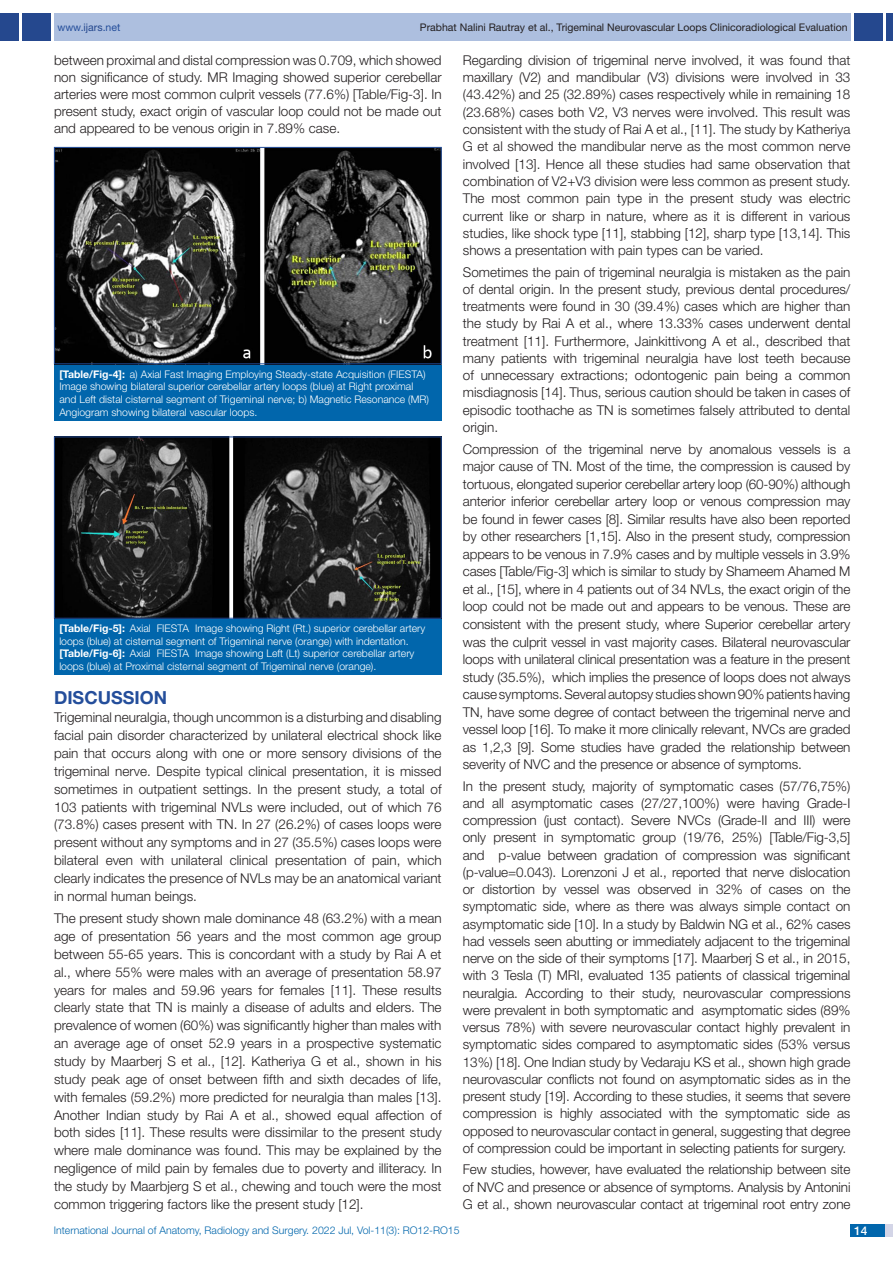
<style>
.page{position:relative;width:893px;height:1263px;background:#fff}
.page>*{position:absolute;margin:0;border:0;box-sizing:border-box;transform-origin:0 0}
.Heading{font:700 18px "Helvetica Neue";color:#244e9b}
.Body_text{font:300 13.5px/17.2px "Helvetica Neue";color:#231f20;text-align:justify}
.t1{font:500 12px "Helvetica Neue";color:#fff}
.TABLE_FIG{font:300 10.5px/12.6px "Helvetica Neue";color:#fff}
.t2{font:10.5px "Helvetica Neue";color:#231f20}
.t3{font:300 10.5px "Helvetica Neue";color:#0166ac}
.t4{font:10.5px "Helvetica Neue";color:#244e9b}
.s1{color:#25488e}
.s2{font-weight:700}
</style>
<div class="page">
<div style="left:54px;top:13px;width:796px;height:28px;background:#adbfdf"></div>
<div style="left:0;top:13px;width:19px;height:28px;background:#25488e"></div>
<div style="left:22px;top:13px;width:29px;height:28px;background:#25488e"></div>
<div style="left:886px;top:13px;width:7px;height:28px;background:#25488e"></div>
<div style="left:854px;top:13px;width:29px;height:28px;background:#25488e"></div>
<div style="left:850px;top:1224px;width:43px;height:13px;background:#d3d5e7"></div>
<div style="left:850px;top:1224px;width:35px;height:13px;background:#0166ac"></div>
<div style="left:54px;top:618px;width:388px;height:57px;background:#0166ac"></div>
<img style="left:56px;top:439px;width:384px;height:178px">
<div style="left:54px;top:437px;width:388px;height:182px;border:1px solid #214c99"></div>
<div style="left:54px;top:364px;width:388px;height:57px;background:#0166ac"></div>
<img style="left:56px;top:149px;width:384px;height:213px">
<div style="left:54px;top:147px;width:388px;height:217px;border:1px solid #214c99"></div>
<p class="t4" style="left:57px;top:21px;width:64px">www.<span class="s1">ijars</span>.net</p>
<p class="t2" style="left:420px;top:21px;width:429px">Prabhat Nalini Rautray et al., Trigeminal Neurovascular Loops Clinicoradiological Evaluation</p>
<p class="Body_text" style="left:54px;top:51px;width:389px">between proximal and distal compression was 0.709, which showed non significance of study. MR Imaging showed superior cerebellar arteries were most common culprit vessels (77.6%) [Table/Fig-3]. In present study, exact origin of vascular loop could not be made out and appeared to be venous origin in 7.89% case.</p>
<p class="Body_text" style="left:463px;top:51px;width:389px">Regarding division of trigeminal nerve involved, it was found that maxillary (V2) and mandibular (V3) divisions were involved in 33 (43.42%) and 25 (32.89%) cases respectively while in remaining 18 (23.68%) cases both V2, V3 nerves were involved. This result was consistent with the study of Rai A et al., [11]. The study by Katheriya G et al showed the mandibular nerve as the most common nerve involved [13]. Hence all these studies had same observation that combination of V2+V3 division were less common as present study.<br>The most common pain type in the present study was electric current like or sharp in nature, where as it is different in various studies, like shock type [11], stabbing [12], sharp type [13,14]. This shows a presentation with pain types can be varied.</p>
<p class="Body_text" style="left:463px;top:263px;width:389px">Sometimes the pain of trigeminal neuralgia is mistaken as the pain of dental origin. In the present study, previous dental procedures/ treatments were found in 30 (39.4%) cases which are higher than the study by Rai A et al., where 13.33% cases underwent dental treatment [11]. Furthermore, Jainkittivong A et al., described that many patients with trigeminal neuralgia have lost teeth because of unnecessary extractions; odontogenic pain being a common misdiagnosis [14]. Thus, serious caution should be taken in cases of episodic toothache as TN is sometimes falsely attributed to dental origin.</p>
<p class="Body_text" style="left:463px;top:440px;width:389px">Compression of the trigeminal nerve by anomalous vessels is a major cause of TN. Most of the time, the compression is caused by tortuous, elongated superior cerebellar artery loop (60-90%) although anterior inferior cerebellar artery loop or venous compression may be found in fewer cases [8]. Similar results have also been reported by other researchers [1,15]. Also in the present study, compression appears to be venous in 7.9% cases and by multiple vessels in 3.9% cases [Table/Fig-3] which is similar to study by Shameem Ahamed M et al., [15], where in 4 patients out of 34 NVLs, the exact origin of the loop could not be made out and appears to be venous. These are consistent with the present study, where Superior cerebellar artery was the culprit vessel in vast majority cases. Bilateral neurovascular loops with unilateral clinical presentation was a feature in the present study (35.5%), which implies the presence of loops does not always cause symptoms. Several autopsy studies shown 90% patients having TN, have some degree of contact between the trigeminal nerve and vessel loop [16]. To make it more clinically relevant, NVCs are graded as 1,2,3 [9]. Some studies have graded the relationship between severity of NVC and the presence or absence of symptoms.</p>
<p class="Body_text" style="left:463px;top:777px;width:389px">In the present study, majority of symptomatic cases (57/76,75%) and all asymptomatic cases (27/27,100%) were having Grade-I compression (just contact). Severe NVCs (Grade-II and III) were only present in symptomatic group (19/76, 25%) [Table/Fig-3,5] and p-value between gradation of compression was significant (p-value=0.043). Lorenzoni J et al., reported that nerve dislocation or distortion by vessel was observed in 32% of cases on the symptomatic side, where as there was always simple contact on asymptomatic side [10]. In a study by Baldwin NG et al., 62% cases had vessels seen abutting or immediately adjacent to the trigeminal nerve on the side of their symptoms [17]. Maarberj S et al., in 2015, with 3 Tesla (T) MRI, evaluated 135 patients of classical trigeminal neuralgia. According to their study, neurovascular compressions were prevalent in both symptomatic and asymptomatic sides (89% versus 78%) with severe neurovascular contact highly prevalent in symptomatic sides compared to asymptomatic sides (53% versus 13%) [18]. One Indian study by Vedaraju KS et al., shown high grade neurovascular conflicts not found on asymptomatic sides as in the present study [19]. According to these studies, it seems that severe compression is highly associated with the symptomatic side as opposed to neurovascular contact in general, suggesting that degree of compression could be important in selecting patients for surgery.</p>
<p class="Body_text" style="left:463px;top:1161px;width:389px">Few studies, however, have evaluated the relationship between site of NVC and presence or absence of symptoms. Analysis by Antonini G et al., shown neurovascular contact at trigeminal root entry zone</p>
<p class="TABLE_FIG" style="left:59px;top:367px;width:371px"><span class="s2">[Table/Fig-4]:</span> a) Axial Fast Imaging Employing Steady-state Acquisition (FIESTA)<br>Image showing bilateral superior cerebellar artery loops (blue) at Right proximal and Left distal cisternal segment of Trigeminal nerve; b) Magnetic Resonance (MR)<br>Angiogram showing bilateral vascular loops.</p>
<p class="TABLE_FIG" style="left:59px;top:622px;width:368px"><span class="s2">[Table/Fig-5]:</span> Axial FIESTA Image showing Right (Rt.) superior cerebellar artery loops (blue) at cisternal segment of Trigeminal nerve (orange) with indentation.</p>
<p class="TABLE_FIG" style="left:59px;top:647px;width:357px"><span class="s2">[Table/Fig-6]:</span> Axial FIESTA Image showing Left (Lt) superior cerebellar artery loops (blue) at Proximal cisternal segment of Trigeminal nerve (orange).</p>
<p class="Heading" style="left:54px;top:687px;width:115px">DISCUSSION</p>
<p class="Body_text" style="left:54px;top:708px;width:389px;line-height:17.9px">Trigeminal neuralgia, though uncommon is a disturbing and disabling facial pain disorder characterized by unilateral electrical shock like pain that occurs along with one or more sensory divisions of the trigeminal nerve. Despite typical clinical presentation, it is missed sometimes in outpatient settings. In the present study, a total of 103 patients with trigeminal NVLs were included, out of which 76 (73.8%) cases present with TN. In 27 (26.2%) of cases loops were present without any symptoms and in 27 (35.5%) cases loops were bilateral even with unilateral clinical presentation of pain, which clearly indicates the presence of NVLs may be an anatomical variant in normal human beings.</p>
<p class="Body_text" style="left:54px;top:909px;width:389px;line-height:17.9px">The present study shown male dominance 48 (63.2%) with a mean age of presentation 56 years and the most common age group between 55-65 years. This is concordant with a study by Rai A et al., where 55% were males with an average of presentation 58.97 years for males and 59.96 years for females [11]. These results clearly state that TN is mainly a disease of adults and elders. The prevalence of women (60%) was significantly higher than males with an average age of onset 52.9 years in a prospective systematic study by Maarberj S et al., [12]. Katheriya G et al., shown in his study peak age of onset between fifth and sixth decades of life, with females (59.2%) more predicted for neuralgia than males [13].<br>Another Indian study by Rai A et al., showed equal affection of both sides [11]. These results were dissimilar to the present study where male dominance was found. This may be explained by the negligence of mild pain by females due to poverty and illiteracy. In the study by Maarbjerg S et al., chewing and touch were the most common triggering factors like the present study [12].</p>
<p class="t3" style="left:54px;top:1224px;width:407px">International Journal of Anatomy, Radiology and Surgery. 2022 Jul, Vol-11(3): RO12-RO15</p>
<p class="t1" style="left:854px;top:1223px;width:15px">14</p>
</div>
